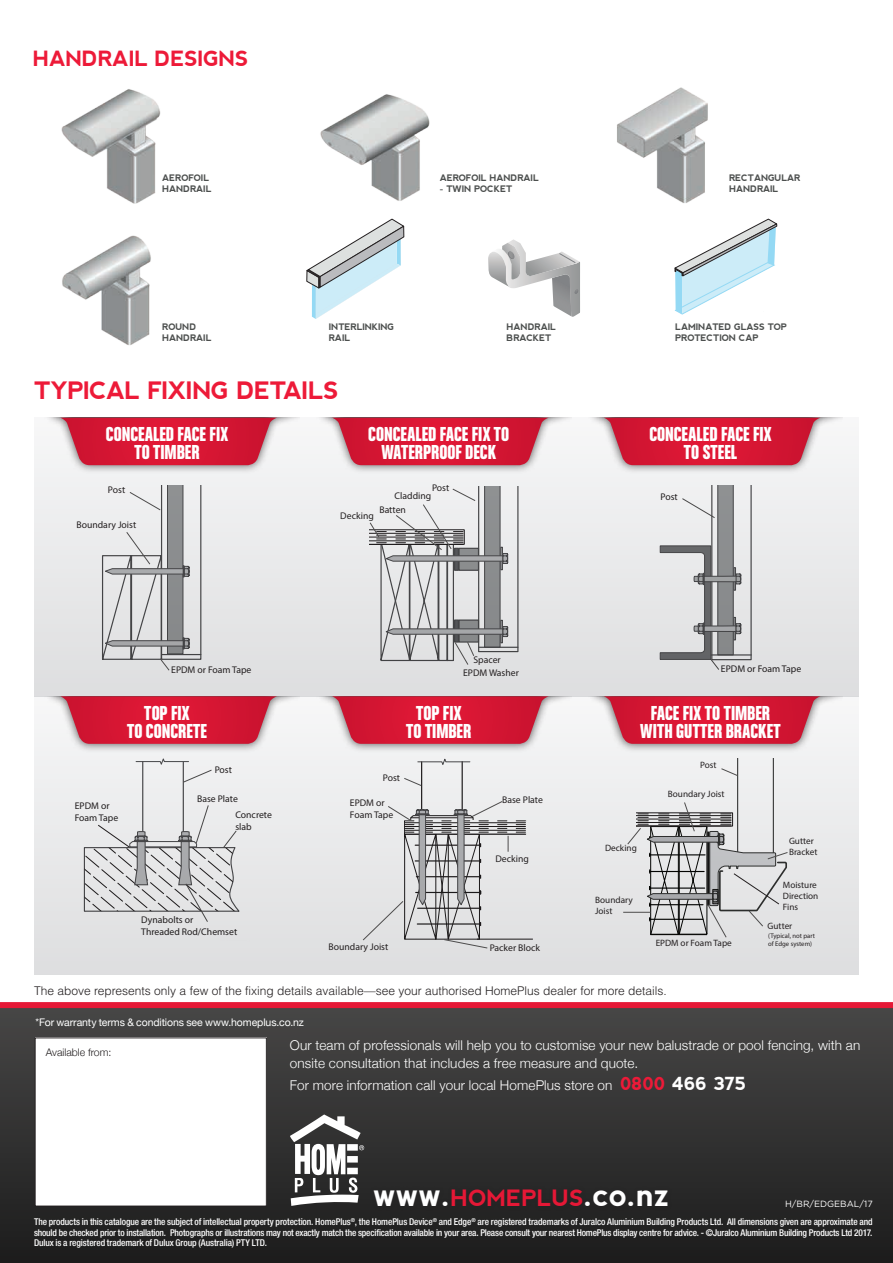
<style>
.page{position:relative;width:893px;height:1263px;background:#fff}
.page>*{position:absolute;margin:0;border:0;box-sizing:border-box;transform-origin:0 0}
.t1{font:700 31.8px "nevis";color:#fff}
.t2{font:700 24px "nevis";letter-spacing:-.04em;color:#ed1a38}
.t3{font:21.6px/18px "Chalet Comprime Hong Kong Sixty";color:#fff;text-align:center}
.t4{font:700 21px "nevis";letter-spacing:-.02em;color:#ed1a38}
.t5{font:300 13.5px/18px "Helvetica Neue";letter-spacing:.01em;color:#fff}
.t6{font:300 12px "Helvetica";color:#231f20}
.t7{font:10.5px "Helvetica Neue";letter-spacing:-.01em;color:#fff}
.t8{font:300 10.5px "Helvetica Neue";color:#231f20}
.t9{font:9.75px/11.7px "Myriad Pro";color:#231f20}
.t10{font:500 condensed 9.3px/10.5px "Helvetica Neue LT Std";letter-spacing:-.01em;color:#fff;text-align:justify}
.t11{font:9.15px/11.1px "Myriad Pro";color:#231f20}
.t12{font:700 9px/10.5px "nevis";letter-spacing:-.02em;color:#4c4f4e}
.t13{font:9px "Gotham";color:#fff}
.t14{font:6.75px/7.9px "Myriad Pro";color:#231f20}
.s1{font-family:"nevis";font-weight:700;font-size:18px;color:#ed1a38}
.s2{font-family:"nevis";font-weight:700;font-size:18px}
.s3{font-size:22.5px;color:#e51836}
</style>
<div class="page">
<img style="left:62px;top:235px;width:89px;height:110px">
<img style="left:617px;top:87px;width:91px;height:116px">
<div style="left:34px;top:696px;width:825px;height:279px;background:#e6e6e7"></div>
<div style="left:66px;top:735px;width:186px;height:204px;background:#eeeeef"></div>
<hr style="left:183px;top:762px;width:1px;height:79px;background:#4c4c4e">
<hr style="left:142px;top:761px;width:1px;height:80px;background:#4c4c4e">
<svg style="left:83px;top:804px;width:167px;height:135px"></svg>
<svg style="left:135px;top:758px;width:77px;height:25px"></svg>
<div style="left:34px;top:418px;width:825px;height:278px;background:#e6e7e8"></div>
<div style="left:45px;top:418px;width:254px;height:57px;background:#231f20;opacity:.75"></div>
<svg style="left:60px;top:418px;width:217px;height:47px;background:#d73049"></svg>
<div style="left:45px;top:696px;width:254px;height:57px;background:#231f20;opacity:.75"></div>
<svg style="left:60px;top:696px;width:217px;height:48px;background:#d62f48"></svg>
<div style="left:588px;top:418px;width:255px;height:57px;background:#231f20;opacity:.75"></div>
<svg style="left:604px;top:418px;width:217px;height:47px;background:#d7324b"></svg>
<div style="left:316px;top:418px;width:255px;height:57px;background:#f3f4f4"></div>
<svg style="left:332px;top:418px;width:217px;height:38px;background:#d62b45"></svg>
<div style="left:316px;top:696px;width:255px;height:57px;background:#231f20;opacity:.75"></div>
<svg style="left:332px;top:696px;width:217px;height:3px"></svg>
<div style="left:588px;top:696px;width:255px;height:57px;background:#231f20;opacity:.75"></div>
<svg style="left:604px;top:696px;width:217px;height:25px;background:#d42842"></svg>
<svg style="left:637px;top:456px;width:162px;height:245px"></svg>
<div style="left:711px;top:481px;width:41px;height:179px;border:1px solid #4c4c4e"></div>
<div style="left:717px;top:481px;width:17px;height:174px;background:#8d8f91;border:1px solid #4c4c4e"></div>
<div style="left:707px;top:477px;width:50px;height:8px;background:#f1f1f2"></div>
<hr style="left:711px;top:654px;width:40px;height:1px;background:#4c4c4e">
<svg style="left:681px;top:498px;width:34px;height:21px"></svg>
<svg style="left:659px;top:545px;width:83px;height:125px"></svg>
<svg style="left:64px;top:452px;width:178px;height:79px"></svg>
<div style="left:161px;top:480px;width:40px;height:180px;border:1px solid #4c4c4e"></div>
<div style="left:167px;top:480px;width:16px;height:174px;background:#8e9091;border:1px solid #4c4c4e"></div>
<div style="left:157px;top:477px;width:50px;height:8px;background:#f1f1f2"></div>
<svg style="left:129px;top:491px;width:32px;height:20px"></svg>
<svg style="left:101px;top:531px;width:101px;height:140px"></svg>
<svg style="left:343px;top:456px;width:194px;height:32px"></svg>
<div style="left:475px;top:477px;width:50px;height:8px;background:#f1f1f2"></div>
<div style="left:337px;top:525px;width:32px;height:21px;background:#ececed"></div>
<svg style="left:369px;top:488px;width:150px;height:177px"></svg>
<svg style="left:331px;top:699px;width:246px;height:101px"></svg>
<hr style="left:462px;top:762px;width:1px;height:49px;background:#201d1e">
<hr style="left:421px;top:762px;width:1px;height:49px;background:#201d1e">
<svg style="left:417px;top:757px;width:54px;height:10px"></svg>
<svg style="left:403px;top:777px;width:18px;height:9px"></svg>
<svg style="left:362px;top:800px;width:171px;height:149px"></svg>
<svg style="left:596px;top:721px;width:237px;height:35px"></svg>
<div style="left:737px;top:752px;width:37px;height:103px;border:1px solid #323332"></div>
<div style="left:730px;top:750px;width:56px;height:7px;background:#f1f2f3"></div>
<div style="left:606px;top:809px;width:30px;height:20px;background:#ebeced"></div>
<svg style="left:721px;top:768px;width:17px;height:8px"></svg>
<svg style="left:623px;top:802px;width:165px;height:136px"></svg>
<div style="left:0;top:1005px;width:893px;height:258px;background:linear-gradient(to bottom,#484747,#1c1c1c)"></div>
<div style="left:0;top:1002px;width:893px;height:6px;background:#e51836"></div>
<div style="left:370px;top:1185px;width:302px;height:26px;background:#231f20"></div>
<div style="left:35px;top:1038px;width:231px;height:168px;background:#fff"></div>
<svg style="left:290px;top:1114px;width:74px;height:92px"></svg>
<img style="left:61px;top:89px;width:100px;height:115px">
<img style="left:320px;top:94px;width:110px;height:107px">
<svg style="left:306px;top:219px;width:98px;height:100px"></svg>
<svg style="left:675px;top:219px;width:102px;height:95px"></svg>
<svg style="left:488px;top:239px;width:92px;height:78px"></svg>
<h3 class="t4" style="left:33px;top:47px;width:217px">HANDRAIL DESIGNS</h3>
<p class="t12" style="left:162px;top:173px;width:51px">AEROFOIL<br>HANDRAIL</p>
<p class="t12" style="left:162px;top:321px;width:51px">ROUND<br>HANDRAIL</p>
<p class="t12" style="left:440px;top:173px;width:101px">AEROFOIL HANDRAIL</p>
<p class="t12" style="left:440px;top:183px;width:74px">- TWIN POCKET</p>
<p class="t12" style="left:729px;top:173px;width:73px">RECTANGULAR<br>HANDRAIL</p>
<p class="t12" style="left:329px;top:321px;width:67px">INTERLINKING<br>RAIL</p>
<p class="t12" style="left:507px;top:321px;width:51px">HANDRAIL<br>BRACKET</p>
<p class="t12" style="left:675px;top:321px;width:113px">LAMINATED GLASS TOP<br>PROTECTION CAP</p>
<h2 class="t2" style="left:34px;top:377px;width:306px">TYPICAL FIXING DETAILS</h2>
<h3 class="t3" style="left:106px;top:424px;width:124px">CONCEALED FACE FIX<br>TO TIMBER</h3>
<h3 class="t3" style="left:368px;top:424px;width:143px">CONCEALED FACE FIX TO<br>WATERPROOF DECK</h3>
<p class="t9" style="left:108px;top:484px;width:19px">Post</p>
<p class="t9" style="left:76px;top:519px;width:61px">Boundary Joist</p>
<p class="t9" style="left:171px;top:664px;width:82px">EPDM or Foam Tape</p>
<p class="t9" style="left:432px;top:482px;width:19px">Post</p>
<p class="t9" style="left:379px;top:488px;width:53px;line-height:14.4px;text-indent:15px">Cladding<br>Batten</p>
<p class="t9" style="left:340px;top:510px;width:35px">Decking</p>
<p class="t9" style="left:473px;top:654px;width:29px">Spacer</p>
<p class="t9" style="left:463px;top:666px;width:57px">EPDM Washer</p>
<h3 class="t3" style="left:649px;top:424px;width:124px">CONCEALED FACE FIX<br>TO STEEL</h3>
<p class="t9" style="left:660px;top:490px;width:19px">Post</p>
<p class="t9" style="left:721px;top:663px;width:82px">EPDM or Foam Tape</p>
<h3 class="t3" style="left:127px;top:703px;width:82px">TOP FIX<br>TO CONCRETE</h3>
<p class="t9" style="left:75px;top:800px;width:45px">EPDM or<br>Foam Tape</p>
<p class="t9" style="left:215px;top:763px;width:19px">Post</p>
<p class="t9" style="left:235px;top:791px;width:38px;line-height:15.8px;text-indent:-38px">Base Plate<br>Concrete</p>
<p class="t9" style="left:235px;top:820px;width:18px">slab</p>
<p class="t9" style="left:141px;top:914px;width:97px">Dynabolts or<br>Threaded Rod/Chemset</p>
<h3 class="t3" style="left:406px;top:703px;width:67px">TOP FIX<br>TO TIMBER</h3>
<h3 class="t3" style="left:640px;top:703px;width:142px">FACE FIX TO TIMBER<br>WITH GUTTER BRACKET</h3>
<p class="t9" style="left:383px;top:771px;width:19px">Post</p>
<p class="t9" style="left:350px;top:797px;width:45px">EPDM or<br>Foam Tape</p>
<p class="t9" style="left:329px;top:941px;width:61px">Boundary Joist</p>
<p class="t9" style="left:502px;top:794px;width:42px">Base Plate</p>
<p class="t9" style="left:495px;top:853px;width:35px">Decking</p>
<p class="t9" style="left:490px;top:941px;width:52px">Packer Block</p>
<p class="t11" style="left:605px;top:842px;width:33px">Decking</p>
<p class="t11" style="left:595px;top:894px;width:39px">Boundary<br>Joist</p>
<p class="t11" style="left:700px;top:760px;width:18px">Post</p>
<p class="t11" style="left:668px;top:788px;width:58px">Boundary Joist</p>
<p class="t11" style="left:789px;top:835px;width:30px">Gutter<br>Bracket</p>
<p class="t11" style="left:783px;top:879px;width:37px">Moisture<br>Direction<br>Fins</p>
<p class="t11" style="left:768px;top:920px;width:26px">Gutter</p>
<p class="t11" style="left:656px;top:937px;width:78px">EPDM or Foam Tape</p>
<p class="t14" style="left:768px;top:931px;width:48px">(Typical, not part of Edge system)</p>
<p class="t6" style="left:34px;top:983px;width:634px">The above represents only a few of the fixing details available—see your authorised HomePlus dealer for more details.</p>
<p class="t7" style="left:36px;top:1015px;width:270px">*For warranty terms &amp; conditions see www.homeplus.co.nz</p>
<p class="t8" style="left:46px;top:1044px;width:67px">Available from:</p>
<h3 class="t5" style="left:290px;top:1035px;width:572px">Our team of professionals will help you to customise your new balustrade or pool fencing, with an onsite consultation that includes a free measure and quote.</h3>
<h3 class="t5" style="left:290px;top:1075px;width:458px">For more information call your local HomePlus store on <span class="s1">0800</span> <span class="s2">466 375</span></h3>
<h1 class="t1" style="left:373px;top:1177px;width:298px">www.<span class="s3">HOMEPLUS</span>.co.nz</h1>
<p class="t13" style="left:785px;top:1198px;width:89px">H/BR/EDGEBAL/17</p>
<p class="t10" style="left:34px;top:1217px;width:840px">The products in this catalogue are the subject of intellectual property protection. HomePlus<sup>®</sup>, the HomePlus Device<sup>®</sup> and Edge<sup>®</sup> are registered trademarks of Juralco Aluminium Building Products Ltd. All dimensions given are approximate and should be checked prior to installation. Photographs or illustrations may not exactly match the specification available in your area. Please consult your nearest HomePlus display centre for advice. - ©Juralco Aluminium Building Products Ltd 2017.<br>Dulux is a registered trademark of Dulux Group (Australia) PTY LTD.</p>
</div>
